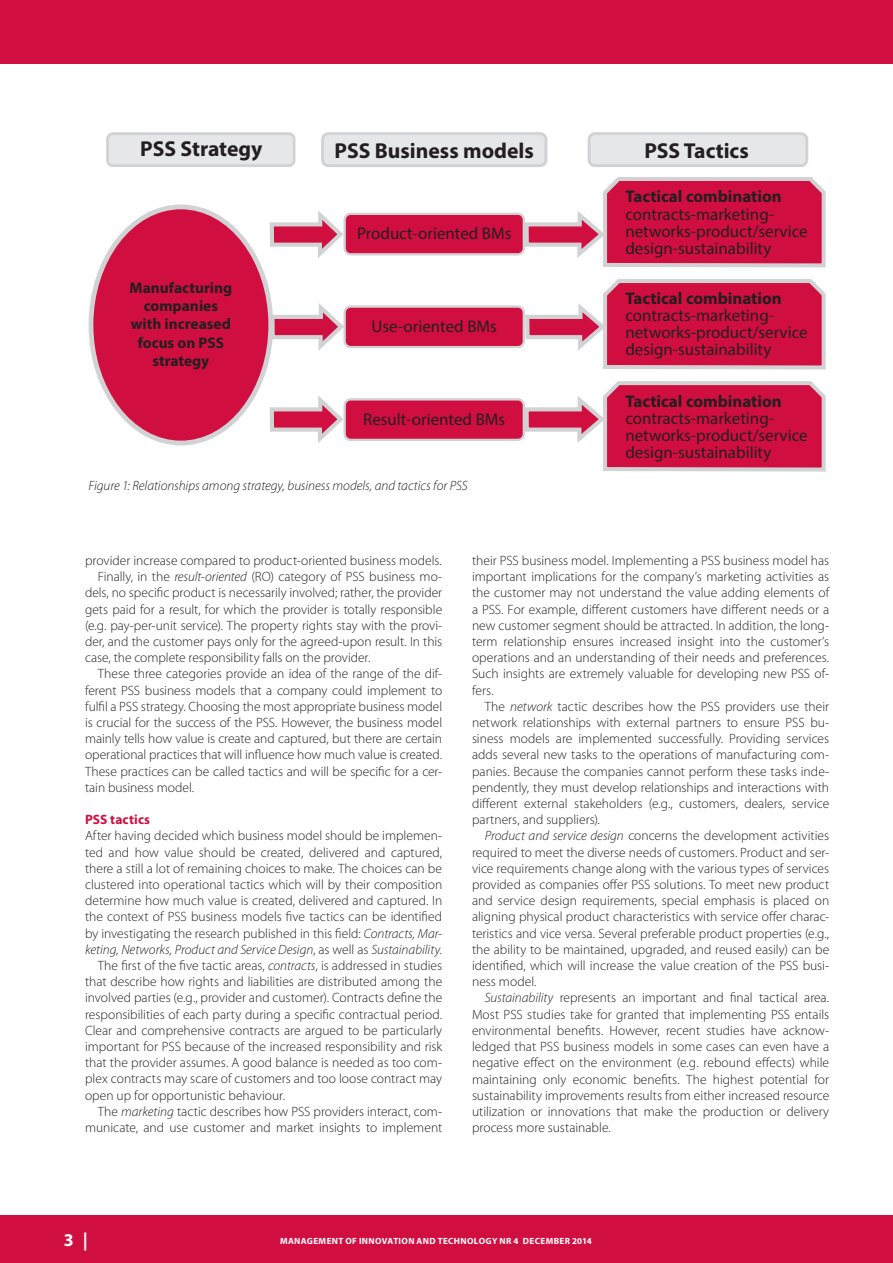
<style>
.page{position:relative;width:893px;height:1263px;background:#fff}
.page>*{position:absolute;margin:0;border:0;box-sizing:border-box;transform-origin:0 0}
.t1{font:700 21.6px "Myriad Pro";color:#231f20}
.t2{font:700 18px "Myriad Pro";color:#fff}
.t3{font:16.95px/17.1px "Myriad Pro";color:#231f20}
.t4{font:700 16.95px "Myriad Pro";color:#231f20}
.t5{font:700 15.45px/18.5px "Myriad Pro";color:#231f20;text-align:center}
.t6{font:300 13.5px/16.2px "Myriad Pro";color:#231f20;text-align:justify}
.t7{font:italic 300 13.5px "Myriad Pro";color:#231f20}
.t8{font:700 13.5px "Myriad Pro";letter-spacing:.01em;color:#d10e40}
.t9{font:700 9px "Myriad Pro";letter-spacing:.045em;color:#fff}
.s1{font-style:italic}
.s2{font-style:normal}
</style>
<div class="page">
<div style="left:0;top:1215px;width:893px;height:48px;background:#d10e40"></div>
<div style="left:0;top:0;width:893px;height:64px;background:#d10e40"></div>
<div style="left:91px;top:207px;width:180px;height:236px;background:#d10e40;border-radius:50%"></div>
<div style="left:89px;top:204px;width:184px;height:241px;border:5px solid #d1d2d4;border-radius:50%"></div>
<div style="left:108px;top:134px;width:186px;height:32px;background:#e6e7e9;border-radius:5px"></div>
<div style="left:106px;top:132px;width:189px;height:35px;border:3px solid #d1d2d4;border-radius:5px"></div>
<div style="left:345px;top:214px;width:179px;height:40px;background:#d10e40;border-radius:6px"></div>
<div style="left:344px;top:213px;width:181px;height:42px;border:2px solid #d1d2d4;border-radius:6px"></div>
<div style="left:345px;top:307px;width:179px;height:40px;background:#d10e40;border-radius:6px"></div>
<div style="left:344px;top:306px;width:181px;height:42px;border:2px solid #d1d2d4;border-radius:6px"></div>
<div style="left:345px;top:399px;width:179px;height:41px;background:#d10e40;border-radius:6px"></div>
<div style="left:344px;top:398px;width:181px;height:43px;border:2px solid #d1d2d4;border-radius:6px"></div>
<div style="left:323px;top:134px;width:223px;height:32px;background:#e6e7e9;border-radius:6px"></div>
<div style="left:321px;top:132px;width:226px;height:35px;border:3px solid #d1d2d4;border-radius:6px"></div>
<div style="left:589px;top:134px;width:218px;height:32px;background:#e6e7e9;border-radius:6px"></div>
<div style="left:588px;top:132px;width:220px;height:35px;border:3px solid #d1d2d4;border-radius:6px"></div>
<svg style="left:269px;top:211px;width:77px;height:47px"></svg>
<svg style="left:268px;top:298px;width:79px;height:58px"></svg>
<svg style="left:269px;top:396px;width:77px;height:47px"></svg>
<svg style="left:522px;top:177px;width:304px;height:91px"></svg>
<svg style="left:523px;top:279px;width:303px;height:91px"></svg>
<svg style="left:522px;top:381px;width:304px;height:91px"></svg>
<h1 class="t1" style="left:140px;top:135px;width:124px">PSS Strategy</h1>
<h1 class="t1" style="left:335px;top:137px;width:201px">PSS Business models</h1>
<h1 class="t1" style="left:644px;top:137px;width:106px">PSS Tactics</h1>
<p class="t4" style="left:625px;top:186px;width:158px">Tactical combination</p>
<p class="t3" style="left:625px;top:205px;width:184px">contracts-marketing&shy;networks-product/service design-sustainability</p>
<p class="t4" style="left:625px;top:287px;width:158px">Tactical combination</p>
<p class="t3" style="left:625px;top:306px;width:184px">contracts-marketing&shy;networks-product/service design-sustainability</p>
<p class="t4" style="left:625px;top:390px;width:158px">Tactical combination</p>
<p class="t3" style="left:625px;top:410px;width:184px">contracts-marketing&shy;networks-product/service design-sustainability</p>
<p class="t7" style="left:88px;top:477px;width:381px">Figure 1: Relationships among strategy, business models, and tactics for PSS</p>
<p class="t3" style="left:357px;top:224px;width:156px">Product-oriented BMs</p>
<p class="t5" style="left:130px;top:278px;width:104px">Manufacturing companies with increased focus on PSS strategy</p>
<p class="t3" style="left:372px;top:317px;width:127px">Use-oriented BMs</p>
<p class="t3" style="left:363px;top:410px;width:143px">Result-oriented BMs</p>
<p class="t6" style="left:85px;top:552px;width:358px">provider increase compared to product-oriented business models.</p>
<p class="t6" style="left:98px;top:568px;width:346px">Finally, in the <span class="s1">result-oriented</span> (RO) category of PSS business mo-</p>
<p class="t6" style="left:85px;top:585px;width:359px">dels, no specific product is necessarily involved; rather, the provider</p>
<p class="t6" style="left:85px;top:601px;width:359px">gets paid for a result, for which the provider is totally responsible</p>
<p class="t6" style="left:85px;top:617px;width:359px">(e.g. pay-per-unit service). The property rights stay with the provi-</p>
<p class="t6" style="left:85px;top:633px;width:359px">der, and the customer pays only for the agreed-upon result. In this</p>
<p class="t6" style="left:85px;top:649px;width:287px">case, the complete responsibility falls on the provider.</p>
<p class="t6" style="left:98px;top:666px;width:346px">These three categories provide an idea of the range of the dif-</p>
<p class="t6" style="left:85px;top:682px;width:359px">ferent PSS business models that a company could implement to</p>
<p class="t6" style="left:85px;top:698px;width:359px">fulfil a PSS strategy. Choosing the most appropriate business model</p>
<p class="t6" style="left:85px;top:714px;width:359px">is crucial for the success of the PSS. However, the business model</p>
<p class="t6" style="left:85px;top:730px;width:359px">mainly tells how value is create and captured, but there are certain</p>
<p class="t6" style="left:85px;top:747px;width:359px">operational practices that will influence how much value is created.</p>
<p class="t6" style="left:85px;top:763px;width:359px">These practices can be called tactics and will be specific for a cer-</p>
<p class="t6" style="left:85px;top:779px;width:111px">tain business model.</p>
<p class="t8" style="left:85px;top:811px;width:67px">PSS tactics</p>
<p class="t6" style="left:85px;top:828px;width:359px">After having decided which business model should be implemen-</p>
<p class="t6" style="left:85px;top:844px;width:359px">ted and how value should be created, delivered and captured,</p>
<p class="t6" style="left:85px;top:860px;width:359px">there a still a lot of remaining choices to make. The choices can be</p>
<p class="t6" style="left:85px;top:876px;width:359px">clustered into operational tactics which will by their composition</p>
<p class="t6" style="left:85px;top:892px;width:359px">determine how much value is created, delivered and captured. In</p>
<p class="t6" style="left:85px;top:909px;width:359px">the context of PSS business models five tactics can be identified</p>
<p class="t6" style="left:85px;top:925px;width:359px">by investigating the research published in this field: <span class="s1">Contracts, Mar-</span></p>
<p class="t7" style="left:85px;top:941px;width:358px">keting, Networks, Product and Service Design<span class="s2">, as well as</span> Sustainability<span class="s2">.</span></p>
<p class="t6" style="left:98px;top:957px;width:346px">The first of the five tactic areas, <span class="s1">contracts</span>, is addressed in studies</p>
<p class="t6" style="left:85px;top:973px;width:359px">that describe how rights and liabilities are distributed among the</p>
<p class="t6" style="left:85px;top:990px;width:359px">involved parties (e.g., provider and customer). Contracts define the</p>
<p class="t6" style="left:85px;top:1006px;width:359px">responsibilities of each party during a specific contractual period.</p>
<p class="t6" style="left:85px;top:1022px;width:359px">Clear and comprehensive contracts are argued to be particularly</p>
<p class="t6" style="left:85px;top:1038px;width:359px">important for PSS because of the increased responsibility and risk</p>
<p class="t6" style="left:85px;top:1054px;width:359px">that the provider assumes. A good balance is needed as too com-</p>
<p class="t6" style="left:85px;top:1071px;width:359px">plex contracts may scare of customers and too loose contract may</p>
<p class="t6" style="left:85px;top:1087px;width:202px">open up for opportunistic behaviour.</p>
<p class="t6" style="left:98px;top:1103px;width:346px">The <span class="s1">marketing</span> tactic describes how PSS providers interact, com-</p>
<p class="t6" style="left:85px;top:1119px;width:359px">municate, and use customer and market insights to implement</p>
<p class="t6" style="left:472px;top:552px;width:359px">their PSS business model. Implementing a PSS business model has important implications for the company’s marketing activities as the customer may not understand the value adding elements of a PSS. For example, different customers have different needs or a new customer segment should be attracted. In addition, the long&shy;term relationship ensures increased insight into the customer’s operations and an understanding of their needs and preferences.<br>Such insights are extremely valuable for developing new PSS of&shy;fers.</p>
<p class="t6" style="left:472px;top:698px;width:359px;text-indent:13px">The <span class="s1">network</span> tactic describes how the PSS providers use their network relationships with external partners to ensure PSS bu&shy;siness models are implemented successfully. Providing services adds several new tasks to the operations of manufacturing com&shy;panies. Because the companies cannot perform these tasks inde&shy;pendently, they must develop relationships and interactions with different external stakeholders (e.g., customers, dealers, service partners, and suppliers).</p>
<p class="t6" style="left:472px;top:828px;width:359px;text-indent:13px"><span class="s1">Product and service design</span> concerns the development activities required to meet the diverse needs of customers. Product and ser&shy;vice requirements change along with the various types of services provided as companies offer PSS solutions. To meet new product and service design requirements, special emphasis is placed on aligning physical product characteristics with service offer charac&shy;teristics and vice versa. Several preferable product properties (e.g., the ability to be maintained, upgraded, and reused easily) can be identified, which will increase the value creation of the PSS busi&shy;ness model.</p>
<p class="t6" style="left:472px;top:990px;width:359px;text-indent:13px"><span class="s1">Sustainability</span> represents an important and final tactical area.<br>Most PSS studies take for granted that implementing PSS entails environmental benefits. However, recent studies have acknow&shy;ledged that PSS business models in some cases can even have a negative effect on the environment (e.g. rebound effects) while maintaining only economic benefits. The highest potential for sustainability improvements results from either increased resource utilization or innovations that make the production or delivery process more sustainable.</p>
<h2 class="t2" style="left:64px;top:1228px;width:26px">3 |</h2>
<p class="t9" style="left:280px;top:1235px;width:313px">MANAGEMENT OF INNOVATION AND TECHNOLOGY NR 4 DECEMBER 2014</p>
</div>
